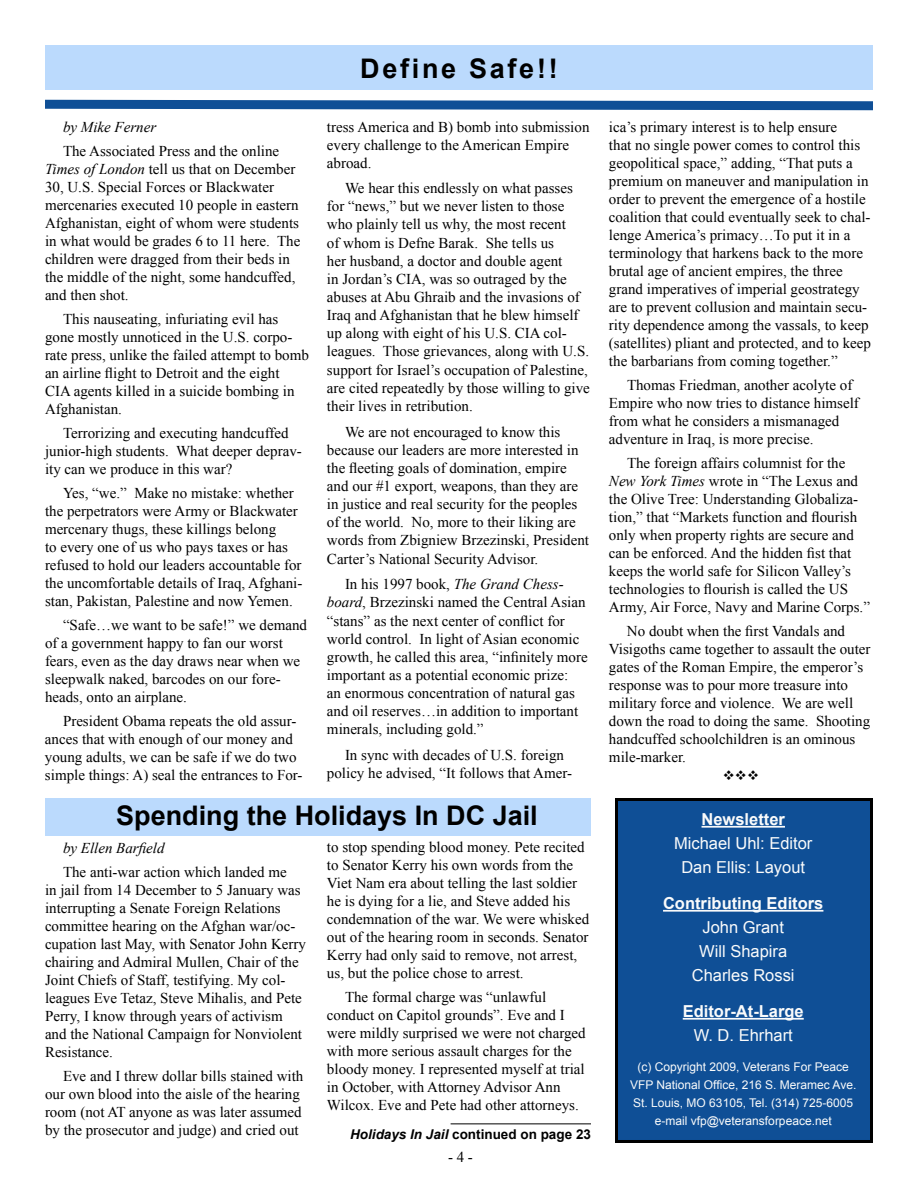
<style>
.page{position:relative;width:918px;height:1188px;background:#fff}
.page>*{position:absolute;margin:0;border:0;box-sizing:border-box;transform-origin:0 0}
.t1{font:700 27px "Arial";color:#000}
.t2{font:700 27px "Arial";letter-spacing:.1em;color:#000}
.t3{font:16.5px/24px "Arial";color:#fafbfb;text-align:center}
.t4{font:700 16.5px "Arial";color:#fafbfb}
.t5{font:15px/18px "Times New Roman";color:#000}
.t6{font:italic 15px "Times New Roman";color:#000}
.t7{font:700 13.5px "Arial";color:#000}
.t8{font:13.5px "Wingdings";color:#000}
.t9{font:12px/18px "Arial";color:#fafbfb;text-align:center}
.s1{font-style:italic}
</style>
<div class="page">
<div style="left:45px;top:45px;width:828px;height:45px;background:#bbdafd"></div>
<svg style="left:45px;top:99px;width:828px;height:12px"></svg>
<div style="left:615px;top:798px;width:258px;height:345px;background:#0f4f96;border:3px solid #000"></div>
<hr style="left:702px;top:826px;width:83px;height:2px;background:#fafbfb">
<hr style="left:663px;top:910px;width:160px;height:2px;background:#fafbfb">
<hr style="left:683px;top:1018px;width:121px;height:2px;background:#fafbfb">
<div style="left:45px;top:798px;width:546px;height:37px;background:#bbdafd"></div>
<hr style="left:451px;top:1123px;width:140px;height:1px;background:#000">
<p class="t6" style="left:63px;top:117px;width:95px">by Mike Ferner</p>
<p class="t5" style="left:45px;top:142px;width:257px;text-indent:18px">The Associated Press and the online <span class="s1">Times of London</span> tell us that on December 30, U.S. Special Forces or Blackwater mercenaries executed 10 people in eastern Afghanistan, eight of whom were students in what would be grades 6 to 11 here. The children were dragged from their beds in the middle of the night, some handcuffed, and then shot.</p>
<p class="t5" style="left:45px;top:310px;width:265px;text-indent:18px">This nauseating, infuriating evil has gone mostly unnoticed in the U.S. corpo&shy;rate press, unlike the failed attempt to bomb an airline flight to Detroit and the eight CIA agents killed in a suicide bombing in Afghanistan.</p>
<p class="t5" style="left:45px;top:424px;width:258px;text-indent:18px">Terrorizing and executing handcuffed junior-high students. What deeper deprav&shy;ity can we produce in this war?</p>
<p class="t5" style="left:45px;top:484px;width:259px;text-indent:18px">Yes, “we.” Make no mistake: whether the perpetrators were Army or Blackwater mercenary thugs, these killings belong<br>to every one of us who pays taxes or has refused to hold our leaders accountable for the uncomfortable details of Iraq, Afghani&shy;stan, Pakistan, Palestine and now Yemen.</p>
<p class="t5" style="left:45px;top:616px;width:264px;text-indent:18px">“Safe…we want to be safe!” we demand of a government happy to fan our worst fears, even as the day draws near when we sleepwalk naked, barcodes on our fore&shy;heads, onto an airplane.</p>
<p class="t5" style="left:45px;top:712px;width:259px;text-indent:18px">President Obama repeats the old assur&shy;ances that with enough of our money and young adults, we can be safe if we do two simple things: A) seal the entrances to For-</p>
<h1 class="t2" style="left:360px;top:51px;width:199px">Define Safe!!</h1>
<p class="t5" style="left:327px;top:118px;width:264px">tress America and B) bomb into submission every challenge to the American Empire abroad.</p>
<p class="t5" style="left:327px;top:179px;width:264px;text-indent:18px">We hear this endlessly on what passes for “news,” but we never listen to those who plainly tell us why, the most recent<br>of whom is Defne Barak. She tells us<br>her husband, a doctor and double agent<br>in Jordan’s CIA, was so outraged by the abuses at Abu Ghraib and the invasions of Iraq and Afghanistan that he blew himself up along with eight of his U.S. CIA col&shy;leagues. Those grievances, along with U.S. support for Israel’s occupation of Palestine, are cited repeatedly by those willing to give their lives in retribution.</p>
<p class="t5" style="left:327px;top:422px;width:264px;text-indent:18px">We are not encouraged to know this because our leaders are more interested in the fleeting goals of domination, empire and our #1 export, weapons, than they are in justice and real security for the peoples of the world. No, more to their liking are words from Zbigniew Brzezinski, President Carter’s National Security Advisor.</p>
<p class="t5" style="left:327px;top:575px;width:262px;text-indent:18px">In his 1997 book, <span class="s1">The Grand Chess&shy;board</span>, Brzezinski named the Central Asian “stans” as the next center of conflict for world control. In light of Asian economic growth, he called this area, “infinitely more important as a potential economic prize:<br>an enormous concentration of natural gas and oil reserves…in addition to important minerals, including gold.”</p>
<p class="t5" style="left:327px;top:746px;width:247px;text-indent:18px">In sync with decades of U.S. foreign policy he advised, “It follows that Amer-</p>
<h1 class="t1" style="left:116px;top:798px;width:423px">Spending the Holidays In DC Jail</h1>
<p class="t6" style="left:63px;top:838px;width:103px">by Ellen Barfield</p>
<p class="t5" style="left:45px;top:863px;width:263px;text-indent:18px">The anti-war action which landed me<br>in jail from 14 December to 5 January was interrupting a Senate Foreign Relations committee hearing on the Afghan war/oc&shy;cupation last May, with Senator John Kerry chairing and Admiral Mullen, Chair of the Joint Chiefs of Staff, testifying. My col&shy;leagues Eve Tetaz, Steve Mihalis, and Pete Perry, I know through years of activism and the National Campaign for Nonviolent Resistance.</p>
<p class="t5" style="left:45px;top:1067px;width:260px;text-indent:18px">Eve and I threw dollar bills stained with our own blood into the aisle of the hearing room (not AT anyone as was later assumed by the prosecutor and judge) and cried out</p>
<p class="t5" style="left:327px;top:838px;width:264px">to stop spending blood money. Pete recited to Senator Kerry his own words from the Viet Nam era about telling the last soldier he is dying for a lie, and Steve added his condemnation of the war. We were whisked out of the hearing room in seconds. Senator Kerry had only said to remove, not arrest, us, but the police chose to arrest.</p>
<p class="t5" style="left:327px;top:988px;width:260px;text-indent:18px">The formal charge was “unlawful conduct on Capitol grounds”. Eve and I were mildly surprised we were not charged with more serious assault charges for the bloody money. I represented myself at trial in October, with Attorney Advisor Ann Wilcox. Eve and Pete had other attorneys.</p>
<p class="t7" style="left:350px;top:1126px;width:242px"><span class="s1">Holidays In Jail</span> continued on page 23</p>
<p class="t5" style="left:448px;top:1148px;width:26px">- 4 -</p>
<p class="t5" style="left:609px;top:118px;width:264px">ica’s primary interest is to help ensure<br>that no single power comes to control this geopolitical space,” adding, “That puts a premium on maneuver and manipulation in order to prevent the emergence of a hostile coalition that could eventually seek to chal&shy;lenge America’s primacy…To put it in a terminology that harkens back to the more brutal age of ancient empires, the three grand imperatives of imperial geostrategy are to prevent collusion and maintain secu&shy;rity dependence among the vassals, to keep (satellites) pliant and protected, and to keep the barbarians from coming together.”</p>
<p class="t5" style="left:609px;top:376px;width:251px;text-indent:18px">Thomas Friedman, another acolyte of Empire who now tries to distance himself from what he considers a mismanaged adventure in Iraq, is more precise.</p>
<p class="t5" style="left:609px;top:454px;width:263px;text-indent:18px">The foreign affairs columnist for the <span class="s1">New York Times</span> wrote in “The Lexus and the Olive Tree: Understanding Globaliza&shy;tion,” that “Markets function and flourish only when property rights are secure and can be enforced. And the hidden fist that keeps the world safe for Silicon Valley’s technologies to flourish is called the US Army, Air Force, Navy and Marine Corps.”</p>
<p class="t5" style="left:609px;top:622px;width:263px;text-indent:18px">No doubt when the first Vandals and Visigoths came together to assault the outer gates of the Roman Empire, the emperor’s response was to pour more treasure into military force and violence. We are well down the road to doing the same. Shooting handcuffed schoolchildren is an ominous mile-marker.</p>
<p class="t8" style="left:723px;top:768px;width:38px">❖❖❖</p>
<p class="t4" style="left:702px;top:808px;width:85px">Newsletter</p>
<p class="t3" style="left:674px;top:831px;width:140px">Michael Uhl: Editor<br>Dan Ellis: Layout</p>
<p class="t4" style="left:663px;top:892px;width:162px">Contributing Editors</p>
<p class="t3" style="left:692px;top:915px;width:104px">John Grant<br>Will Shapira<br>Charles Rossi</p>
<p class="t4" style="left:683px;top:1000px;width:122px">Editor-At-Large</p>
<p class="t3" style="left:694px;top:1023px;width:101px">W. D. Ehrhart</p>
<p class="t9" style="left:630px;top:1058px;width:228px">(c) Copyright 2009, Veterans For Peace VFP National Office, 216 S. Meramec Ave.<br>St. Louis, MO 63105, Tel. (314) 725-6005 e-mail vfp@veteransforpeace.net</p>
</div>
